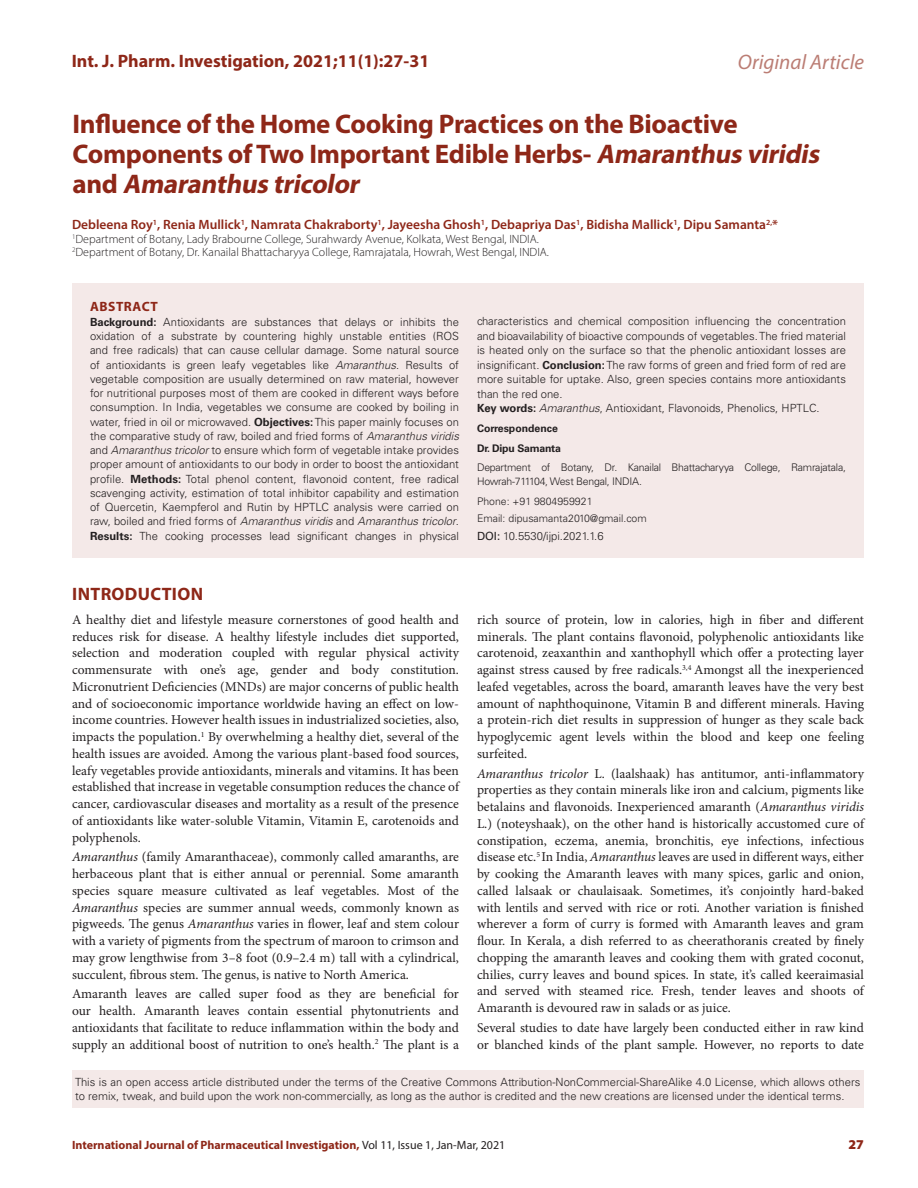
<style>
.page{position:relative;width:918px;height:1188px;background:#fff}
.page>*{position:absolute;margin:0;border:0;box-sizing:border-box;transform-origin:0 0}
.CT{font:700 27px/30px "Myriad Pro";letter-spacing:-.01em;color:#8e2718}
.t1{font:italic 21px "Myriad Pro";color:#bb7d74}
._1_HD{font:700 18px "Myriad Pro";color:#8e2718}
._1_HD-2{font:700 18px "Myriad Pro";letter-spacing:.02em;color:#8e2718}
.TXT{font:13.5px/16.8px "Minion Pro";letter-spacing:-.005em;color:#231f20;text-align:justify}
.CA{font:600 13.5px "Myriad Pro";color:#8e2718}
.ABS_HD{font:700 13.5px "Myriad Pro";letter-spacing:.04em;color:#8e2718}
.RRH{font:900 13.5px "Myriad Pro";color:#8e2718}
.CA_Aff{font:300 12px "Myriad Pro";color:#231f20}
.RRH-2{font:700 12px "Myriad Pro";color:#8e2718}
.ABS_TXT{font:300 11.25px/14.2px "Univers LT Std";color:#231f20;text-align:justify}
.ABS_AU_ADD{font:300 11.25px "Univers LT Std";color:#231f20}
.ABS_ADD{font:300 10.5px/13.6px "Univers LT Std";letter-spacing:-.02em;color:#231f20}
.ABS_ADD-2{font:300 10.5px "Univers LT Std";color:#231f20}
.ABS_ADD-3{font:700 10.5px "Univers LT Std";color:#231f20}
.ABS_ADD-4{font:700 10.5px "Univers LT Std";letter-spacing:-.02em;color:#231f20}
.s1{font-style:italic}
.s2{font-weight:700}
.s3{font-weight:400}
.s4{font-weight:400;color:#231f20}
</style>
<div class="page">
<div style="left:72px;top:283px;width:792px;height:275px;background:#f4e9e8"></div>
<div style="left:72px;top:1070px;width:791px;height:38px;background:#f4e9e8"></div>
<h3 class="_1_HD" style="left:72px;top:49px;width:359px">Int. J. Pharm. Investigation, 2021;11(1):27-31</h3>
<h2 class="t1" style="left:738px;top:49px;width:128px">Original Article</h2>
<p class="CT" style="left:73px;top:108px;width:667px">Influence of the Home Cooking Practices on the Bioactive</p>
<p class="CT" style="left:73px;top:138px;width:754px">Components of Two Important Edible Herbs- <span class="s1">Amaranthusviridis </span>a n d <span class="s1">Amaranthustricolor</span></p>
<p class="CA" style="left:72px;top:216px;width:708px">Debleena Roy<sup>1</sup>, Renia Mullick<sup>1</sup>, Namrata Chakraborty<sup>1</sup>, Jayeesha Ghosh<sup>1</sup>, Debapriya Das<sup>1</sup>, Bidisha Mallick<sup>1</sup>, Dipu Samanta<sup>2,</sup>*</p>
<p class="CA_Aff" style="left:72px;top:231px;width:468px"><sup>1</sup>Department of Botany, Lady Brabourne College, Surahwardy Avenue, Kolkata, West Bengal, INDIA.</p>
<p class="CA_Aff" style="left:72px;top:245px;width:479px"><sup>2</sup>Department of Botany, Dr. Kanailal Bhattacharyya College, Ramrajatala, Howrah, West Bengal, INDIA.</p>
<p class="ABS_HD" style="left:90px;top:298px;width:69px">ABSTRACT</p>
<p class="ABS_TXT" style="left:90px;top:315px;width:371px"><span class="s2">Background:</span> Antioxidants are substances that delays or inhibits the oxidation of a substrate by countering highly unstable entities (ROS and free radicals) that can cause cellular damage. Some natural source of antioxidants is green leafy vegetables like <span class="s1">Amaranthus</span>. Results of vegetable composition are usually determined on raw material, however for nutritional purposes most of them are cooked in different ways before consumption. In India, vegetables we consume are cooked by boiling in water, fried in oil or microwaved. <span class="s2">Objectives:</span> This paper mainly focuses on the comparative study of raw, boiled and fried forms of <span class="s1">Amaranthus viridis </span>and <span class="s1">Amaranthus tricolor</span> to ensure which form of vegetable intake provides proper amount of antioxidants to our body in order to boost the antioxidant profile. <span class="s2">Methods:</span> Total phenol content, flavonoid content, free radical scavenging activity, estimation of total inhibitor capability and estimation of Quercetin, Kaempferol and Rutin by HPTLC analysis were carried on raw, boiled and fried forms of <span class="s1">Amaranthus viridis</span> and <span class="s1">Amaranthus tricolor</span>.<br><span class="s2">Results:</span> The cooking processes lead significant changes in physical</p>
<p class="ABS_TXT" style="left:477px;top:314px;width:371px">characteristics and chemical composition influencing the concentration and bioavailability of bioactive compounds of vegetables. The fried material is heated only on the surface so that the phenolic antioxidant losses are insignificant. <span class="s2">Conclusion:</span> The raw forms of green and fried form of red are more suitable for uptake. Also, green species contains more antioxidants than the red one.</p>
<p class="ABS_TXT" style="left:477px;top:401px;width:344px"><span class="s2">Key words:</span> <span class="s1">Amaranthus</span>, Antioxidant, Flavonoids, Phenolics, HPTLC.</p>
<p class="ABS_ADD-3" style="left:477px;top:422px;width:82px">Correspondence</p>
<p class="ABS_ADD-4" style="left:477px;top:442px;width:85px">Dr. Dipu Samanta</p>
<p class="ABS_ADD" style="left:477px;top:461px;width:370px">Department of Botany, Dr. Kanailal Bhattacharyya College, Ramrajatala,<br>Howrah-711104, West Bengal, INDIA.</p>
<p class="ABS_ADD-2" style="left:477px;top:495px;width:117px">Phone: +91 9804959921</p>
<p class="ABS_ADD-2" style="left:477px;top:512px;width:171px">Email: dipusamanta2010@gmail.com</p>
<p class="ABS_AU_ADD" style="left:477px;top:529px;width:128px"><span class="s3">DOI:</span> 10.5530/ijpi.2021.1.6</p>
<p class="_1_HD-2" style="left:72px;top:582px;width:132px">INTRODUCTION</p>
<p class="TXT" style="left:72px;top:611px;width:389px">A healthy diet and lifestyle measure cornerstones of good health and reduces risk for disease. A healthy lifestyle includes diet supported, selection and moderation coupled with regular physical activity commensurate with one’s age, gender and body constitution.<br>Micronutrient Deficiencies (MNDs) are major concerns of public health and of socioeconomic importance worldwide having an effect on low&shy;income countries. However health issues in industrialized societies, also, impacts the population.<sup>1</sup> By overwhelming a healthy diet, several of the health issues are avoided. Among the various plant-based food sources, leafy vegetables provide antioxidants, minerals and vitamins. It has been established that increase in vegetable consumption reduces the chance of cancer, cardiovascular diseases and mortality as a result of the presence of antioxidants like water-soluble Vitamin, Vitamin E, carotenoids and polyphenols.</p>
<p class="TXT" style="left:72px;top:849px;width:389px"><span class="s1">Amaranthus</span> (family Amaranthaceae), commonly called amaranths, are herbaceous plant that is either annual or perennial. Some amaranth species square measure cultivated as leaf vegetables. Most of the <span class="s1">Amaranthus</span> species are summer annual weeds, commonly known as pigweeds. The genus <span class="s1">Amaranthus</span> varies in flower, leaf and stem colour with a variety of pigments from the spectrum of maroon to crimson and may grow lengthwise from 3–8 foot (0.9–2.4 m) tall with a cylindrical, succulent, fibrous stem. The genus, is native to North America.</p>
<p class="TXT" style="left:72px;top:986px;width:389px">Amaranth leaves are called super food as they are beneficial for our health. Amaranth leaves contain essential phytonutrients and antioxidants that facilitate to reduce inflammation within the body and supply an additional boost of nutrition to one’s health.<sup>2</sup> The plant is a</p>
<p class="TXT" style="left:477px;top:611px;width:389px">rich source of protein, low in calories, high in fiber and different minerals. The plant contains flavonoid, polyphenolic antioxidants like carotenoid, zeaxanthin and xanthophyll which offer a protecting layer against stress caused by free radicals.<sup>3,4</sup> Amongst all the inexperienced leafed vegetables, across the board, amaranth leaves have the very best amount of naphthoquinone, Vitamin B and different minerals. Having a protein-rich diet results in suppression of hunger as they scale back hypoglycemic agent levels within the blood and keep one feeling surfeited.</p>
<p class="TXT" style="left:477px;top:765px;width:389px"><span class="s1">Amaranthus tricolor</span> L. (laalshaak) has antitumor, anti-inflammatory properties as they contain minerals like iron and calcium, pigments like betalains and flavonoids. Inexperienced amaranth (<span class="s1">Amaranthus viridis </span>L.) (noteyshaak), on the other hand is historically accustomed cure of constipation, eczema, anemia, bronchitis, eye infections, infectious disease etc.<sup>5</sup> In India, <span class="s1">Amaranthus</span> leaves are used in different ways, either by cooking the Amaranth leaves with many spices, garlic and onion, called lalsaak or chaulaisaak. Sometimes, it’s conjointly hard-baked with lentils and served with rice or roti. Another variation is finished wherever a form of curry is formed with Amaranth leaves and gram flour. In Kerala, a dish referred to as cheerathoranis created by finely chopping the amaranth leaves and cooking them with grated coconut, chilies, curry leaves and bound spices. In state, it’s called keeraimasial and served with steamed rice. Fresh, tender leaves and shoots of Amaranth is devoured raw in salads or as juice.</p>
<p class="TXT" style="left:477px;top:1019px;width:389px">Several studies to date have largely been conducted either in raw kind or blanched kinds of the plant sample. However, no reports to date</p>
<p class="ABS_TXT" style="left:75px;top:1075px;width:787px">This is an open access article distributed under the terms of the Creative Commons Attribution-NonCommercial-ShareAlike 4.0 License, which allows others to remix, tweak, and build upon the work non-commercially, as long as the author is credited and the new creations are licensed under the identical terms.</p>
<p class="RRH-2" style="left:72px;top:1137px;width:435px">International Journal of Pharmaceutical Investigation, <span class="s4">Vol 11, Issue 1, Jan-Mar, 2021</span></p>
<p class="RRH" style="left:849px;top:1136px;width:17px">27</p>
</div>
